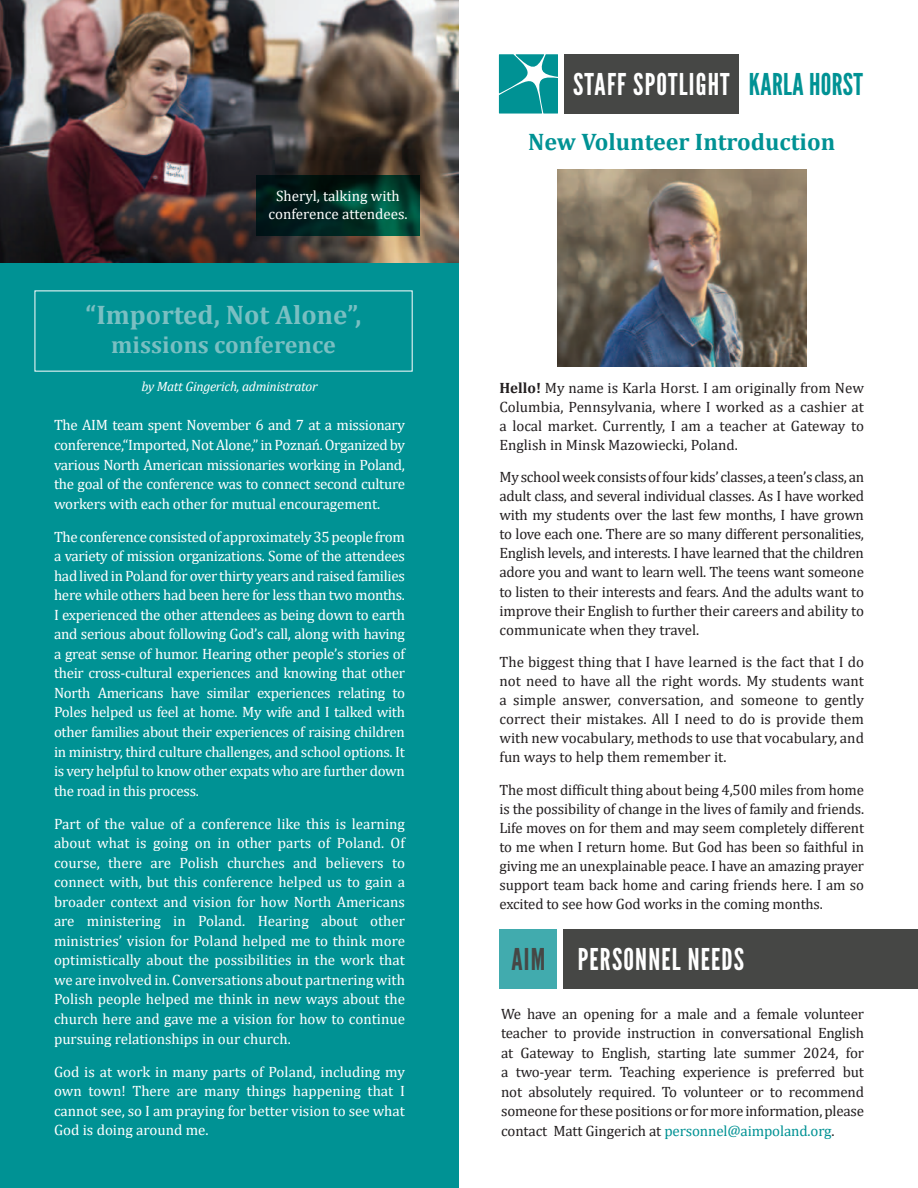
<style>
.page{position:relative;width:918px;height:1188px;background:#fff}
.page>*{position:absolute;margin:0;border:0;box-sizing:border-box;transform-origin:0 0}
.Body_Text{font:30px "League Gothic";letter-spacing:.04em;color:#fff}
.Body_Text-2{font:30px "League Gothic";letter-spacing:.01em;color:#009294}
.Body_Text-3{font:30px "League Gothic";color:#464745}
.Heading_1{font:700 27px "Cambria";color:#7abfc2}
.Heading_1-2{font:700 24px "Cambria";color:#009294}
.Heading_1-3{font:700 24px "Cambria";color:#7abfc2}
.Heading_1-4{font:15px/19.5px "Cambria";letter-spacing:-.005em;color:#fff;text-align:justify}
.Body_Text-4{font:15px/19px "Cambria";letter-spacing:-.01em;color:#231f20;text-align:justify}
.t1{font:italic 13.5px "Cambria";letter-spacing:-.02em;color:#fff}
.s1{font-weight:700}
.s2{color:#009294}
</style>
<div class="page">
<div style="left:0;top:262px;width:459px;height:926px;background:#009294"></div>
<img style="left:0;top:0;width:459px;height:262px">
<svg style="left:256px;top:175px;width:164px;height:60px;background:#002c23"></svg>
<div style="left:564px;top:54px;width:175px;height:59px;background:#464745"></div>
<svg style="left:499px;top:54px;width:58px;height:60px;background:#23a1a3"></svg>
<img style="left:557px;top:169px;width:249px;height:198px">
<div style="left:500px;top:929px;width:57px;height:59px;background:#41abae"></div>
<div style="left:564px;top:929px;width:354px;height:59px;background:#464745"></div>
<p class="Heading_1-4" style="left:269px;top:186px;width:141px;line-height:18px;text-align:center">Sheryl, talking with conference attendees.</p>
<p class="Heading_1" style="left:86px;top:296px;width:277px">“Imported, Not Alone”,</p>
<p class="Heading_1-3" style="left:111px;top:328px;width:226px">missions conference</p>
<p class="t1" style="left:141px;top:377px;width:178px">by Matt Gingerich, administrator</p>
<p class="Heading_1-4" style="left:54px;top:416px;width:353px">The AIM team spent November 6 and 7 at a missionary conference,“Imported, Not Alone,” in Poznań. Organized by various North American missionaries working in Poland, the goal of the conference was to connect second culture workers with each other for mutual encouragement.</p>
<p class="Heading_1-4" style="left:54px;top:527px;width:353px">The conference consisted of approximately 35 people from a variety of mission organizations. Some of the attendees had lived in Poland for over thirty years and raised families here while others had been here for less than two months.<br>I experienced the other attendees as being down to earth and serious about following God’s call, along with having a great sense of humor. Hearing other people’s stories of their cross-cultural experiences and knowing that other North Americans have similar experiences relating to Poles helped us feel at home. My wife and I talked with other families about their experiences of raising children in ministry, third culture challenges, and school options. It is very helpful to know other expats who are further down the road in this process.</p>
<p class="Heading_1-4" style="left:54px;top:814px;width:353px">Part of the value of a conference like this is learning about what is going on in other parts of Poland. Of course, there are Polish churches and believers to connect with, but this conference helped us to gain a broader context and vision for how North Americans are ministering in Poland. Hearing about other ministries’ vision for Poland helped me to think more optimistically about the possibilities in the work that we are involved in. Conversations about partnering with Polish people helped me think in new ways about the church here and gave me a vision for how to continue pursuing relationships in our church.</p>
<p class="Heading_1-4" style="left:54px;top:1062px;width:352px">God is at work in many parts of Poland, including my own town! There are many things happening that I cannot see, so I am praying for better vision to see what God is doing around me.</p>
<p class="Body_Text" style="left:573px;top:66px;width:158px">STAFF SPOTLIGHT</p>
<p class="Heading_1-2" style="left:528px;top:125px;width:309px">New Volunteer Introduction</p>
<p class="Body_Text-2" style="left:749px;top:67px;width:115px">KARLA HORST</p>
<p class="Body_Text-4" style="left:500px;top:378px;width:366px"><span class="s1">Hello!</span> My name is Karla Horst. I am originally from New Columbia, Pennsylvania, where I worked as a cashier at a local market. Currently, I am a teacher at Gateway to English in Minsk Mazowiecki, Poland.</p>
<p class="Body_Text-4" style="left:500px;top:468px;width:366px">My school week consists of four kids’ classes, a teen’s class, an adult class, and several individual classes. As I have worked with my students over the last few months, I have grown to love each one. There are so many different personalities, English levels, and interests. I have learned that the children adore you and want to learn well. The teens want someone to listen to their interests and fears. And the adults want to improve their English to further their careers and ability to communicate when they travel.</p>
<p class="Body_Text-4" style="left:500px;top:652px;width:366px">The biggest thing that I have learned is the fact that I do not need to have all the right words. My students want a simple answer, conversation, and someone to gently correct their mistakes. All I need to do is provide them with new vocabulary, methods to use that vocabulary, and fun ways to help them remember it.</p>
<p class="Body_Text-4" style="left:500px;top:780px;width:366px">The most difficult thing about being 4,500 miles from home is the possibility of change in the lives of family and friends.<br>Life moves on for them and may seem completely different to me when I return home. But God has been so faithful in giving me an unexplainable peace. I have an amazing prayer support team back home and caring friends here. I am so excited to see how God works in the coming months.</p>
<p class="Body_Text-3" style="left:512px;top:941px;width:35px">AIM</p>
<p class="Body_Text" style="left:578px;top:941px;width:168px">PERSONNEL NEEDS</p>
<p class="Body_Text-4" style="left:501px;top:1004px;width:364px;line-height:19.5px">We have an opening for a male and a female volunteer teacher to provide instruction in conversational English at Gateway to English, starting late summer 2024, for a two-year term. Teaching experience is preferred but not absolutely required. To volunteer or to recommend someone for these positions or for more information, please contact Matt Gingerich at <span class="s2">personnel@aimpoland.org</span>.</p>
</div>
